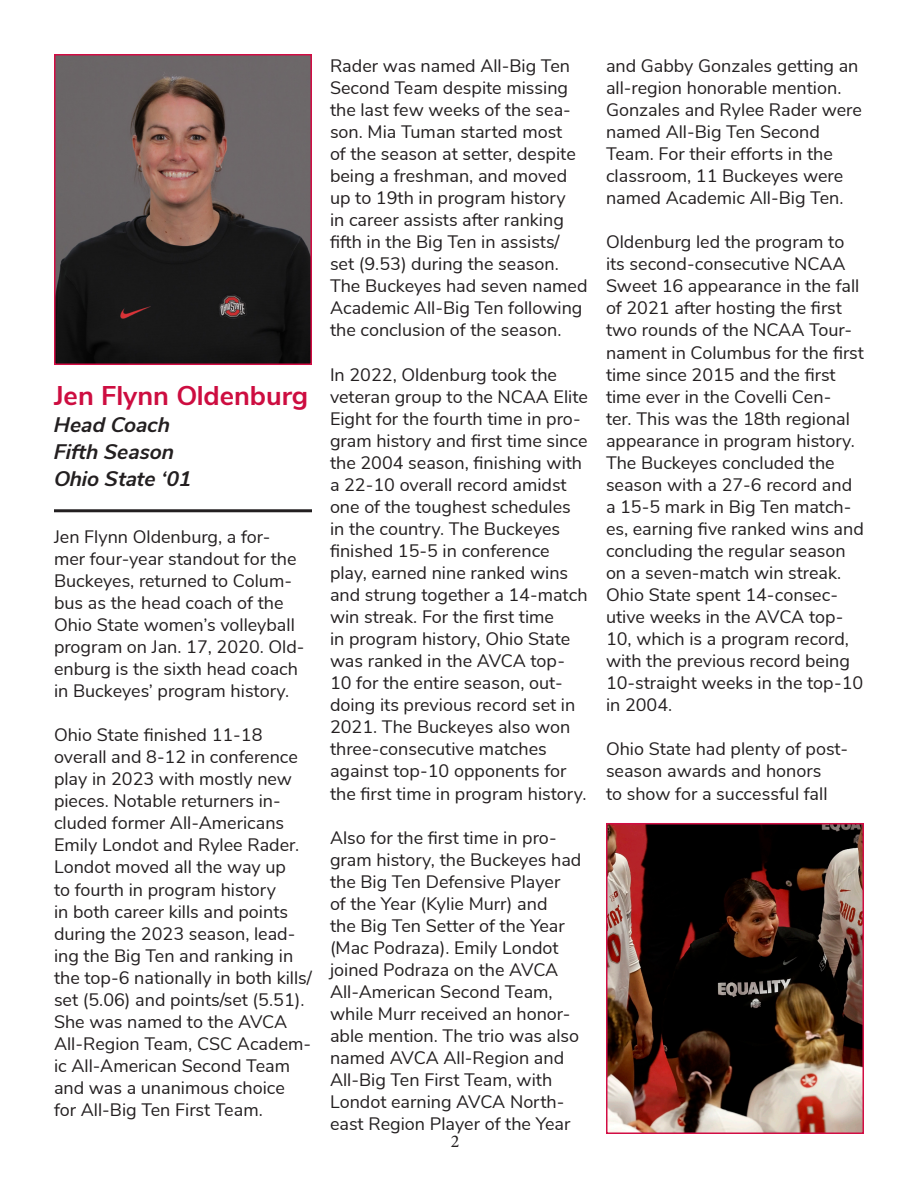
<style>
.page{position:relative;width:918px;height:1188px;background:#fff}
.page>*{position:absolute;margin:0;border:0;box-sizing:border-box;transform-origin:0 0}
.t1{font:700 27px "Buckeye Sans 2";color:#cd0d40}
.t2{font:italic 700 21px "Buckeye Sans 2";color:#231f20}
.t3{font:18px/22px "Buckeye Sans 2";color:#231f20}
.t4{font:18px "Minion Pro";color:#231f20}
</style>
<div class="page">
<img style="left:57px;top:57px;width:252px;height:305px">
<div style="left:54px;top:54px;width:258px;height:311px;border:2px solid #d20d44"></div>
<hr style="left:54px;top:509px;width:258px;height:3px;background:#231f20">
<img style="left:609px;top:826px;width:252px;height:305px">
<div style="left:606px;top:823px;width:258px;height:311px;border:2px solid #d20d44"></div>
<p class="t1" style="left:54px;top:379px;width:256px">Jen Flynn Oldenburg</p>
<p class="t2" style="left:54px;top:411px;width:118px">Head Coach</p>
<p class="t2" style="left:54px;top:438px;width:122px">Fifth Season</p>
<p class="t2" style="left:54px;top:465px;width:139px">Ohio State ‘01</p>
<p class="t3" style="left:54px;top:525px;width:252px">Jen Flynn Oldenburg, a for&shy;mer four-year standout for the<br>Buckeyes, returned to Colum&shy;bus as the head coach of the<br>Ohio State women’s volleyball program on Jan. 17, 2020. Old&shy;enburg is the sixth head coach in Buckeyes’ program history.</p>
<p class="t3" style="left:54px;top:724px;width:260px">Ohio State finished 11-18 overall and 8-12 in conference play in 2023 with mostly new pieces. Notable returners in&shy;cluded former All-Americans<br>Emily Londot and Rylee Rader.<br>Londot moved all the way up<br>to fourth in program history<br>in both career kills and points during the 2023 season, lead&shy;ing the Big Ten and ranking in the top-6 nationally in both kills/ set (5.06) and points/set (5.51).<br>She was named to the AVCA<br>All-Region Team, CSC Academ&shy;ic All-American Second Team and was a unanimous choice<br>for All-Big Ten First Team.</p>
<p class="t3" style="left:330px;top:55px;width:259px">Rader was named All-Big Ten<br>Second Team despite missing the last few weeks of the sea&shy;son. Mia Tuman started most<br>of the season at setter, despite being a freshman, and moved up to 19th in program history<br>in career assists after ranking fifth in the Big Ten in assists/ set (9.53) during the season.<br>The Buckeyes had seven named<br>Academic All-Big Ten following the conclusion of the season.</p>
<p class="t3" style="left:330px;top:363px;width:260px">In 2022, Oldenburg took the veteran group to the NCAA Elite<br>Eight for the fourth time in pro&shy;gram history and first time since the 2004 season, finishing with a 22-10 overall record amidst one of the toughest schedules in the country. The Buckeyes finished 15-5 in conference play, earned nine ranked wins and strung together a 14-match win streak. For the first time<br>in program history, Ohio State was ranked in the AVCA top-<br>10 for the entire season, out&shy;doing its previous record set in<br>2021. The Buckeyes also won three-consecutive matches against top-10 opponents for the first time in program history.</p>
<p class="t3" style="left:330px;top:826px;width:253px">Also for the first time in pro&shy;gram history, the Buckeyes had the Big Ten Defensive Player<br>of the Year (Kylie Murr) and<br>the Big Ten Setter of the Year (Mac Podraza). Emily Londot joined Podraza on the AVCA<br>All-American Second Team, while Murr received an honor&shy;able mention. The trio was also named AVCA All-Region and<br>All-Big Ten First Team, with<br>Londot earning AVCA North&shy;east Region Player of the Year</p>
<p class="t4" style="left:451px;top:1129px;width:10px">2</p>
<p class="t3" style="left:606px;top:55px;width:257px">and Gabby Gonzales getting an all-region honorable mention.<br>Gonzales and Rylee Rader were named All-Big Ten Second<br>Team. For their efforts in the classroom, 11 Buckeyes were named Academic All-Big Ten.</p>
<p class="t3" style="left:606px;top:231px;width:259px">Oldenburg led the program to its second-consecutive NCAA<br>Sweet 16 appearance in the fall of 2021 after hosting the first two rounds of the NCAA Tour&shy;nament in Columbus for the first time since 2015 and the first time ever in the Covelli Cen-<br>ter. This was the 18th regional appearance in program history.<br>The Buckeyes concluded the season with a 27-6 record and a 15-5 mark in Big Ten match&shy;es, earning five ranked wins and concluding the regular season on a seven-match win streak.<br>Ohio State spent 14-consec&shy;utive weeks in the AVCA top-<br>10, which is a program record, with the previous record being<br>10-straight weeks in the top-10 in 2004.</p>
<p class="t3" style="left:606px;top:738px;width:244px">Ohio State had plenty of post&shy;season awards and honors<br>to show for a successful fall</p>
</div>
